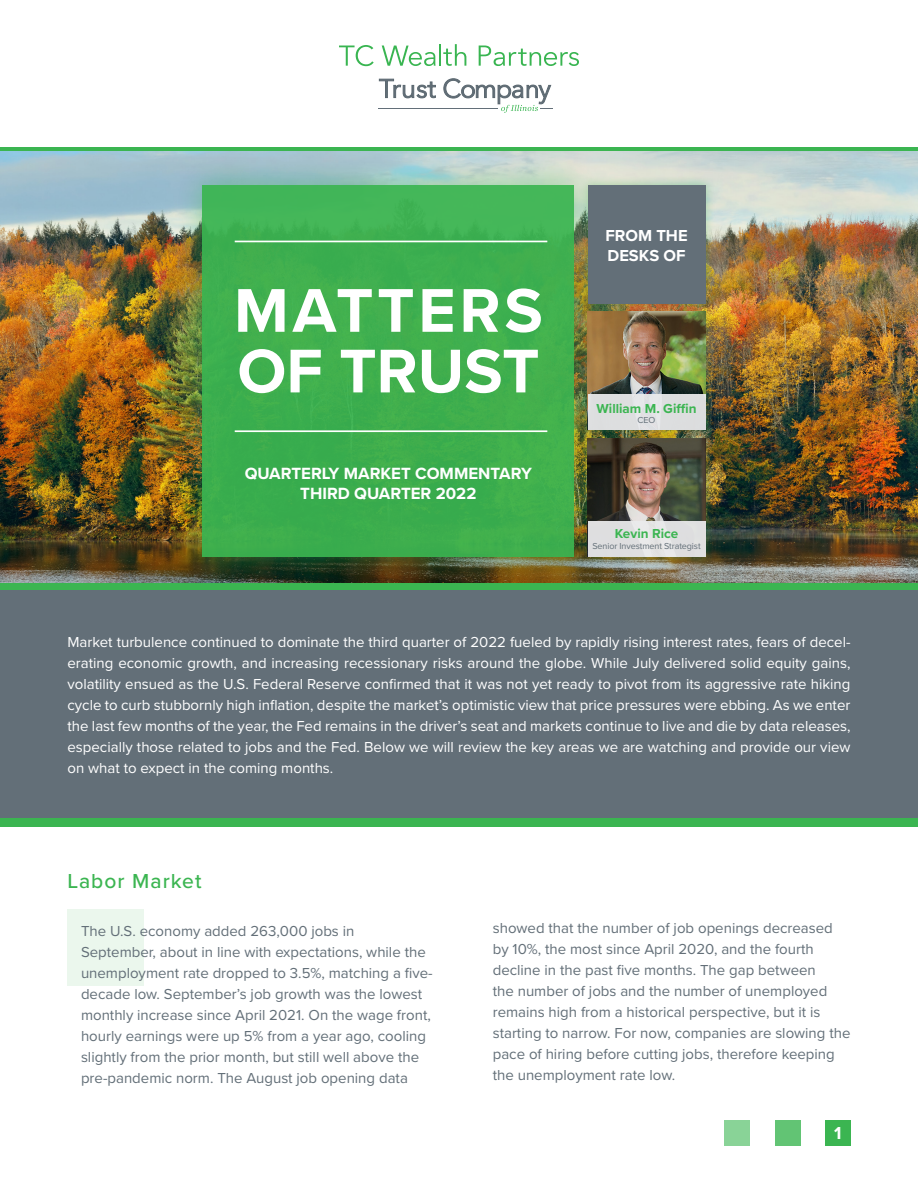
<style>
.page{position:relative;width:918px;height:1188px;background:#fff}
.page>*{position:absolute;margin:0;border:0;box-sizing:border-box;transform-origin:0 0}
.t1{font:700 64.05px "Proxima Nova";letter-spacing:.06em;color:#fff}
.t2{font:700 64.05px "Proxima Nova";color:#fff}
.t3{font:500 21px "Proxima Nova";letter-spacing:.05em;color:#3bb551}
.t4{font:700 18px "Proxima Nova";color:#fff}
.t5{font:700 16.8px "Proxima Nova";color:#fff}
.t6{font:700 16.5px/19.8px "Proxima Nova";color:#fff}
.t7{font:15px/21px "Proxima Nova";color:#636f78}
.t8{font:15px/21px "Proxima Nova";color:#fff;text-align:justify}
.t9{font:700 13.5px "Proxima Nova";color:#3bb551}
.t10{font:9px "Proxima Nova";letter-spacing:-.01em;color:#636f78}
</style>
<div class="page">
<div style="left:825px;top:1120px;width:25px;height:26px;background:#3bb551"></div>
<div style="left:775px;top:1120px;width:25px;height:26px;background:#62c474"></div>
<div style="left:725px;top:1120px;width:25px;height:26px;background:#89d397"></div>
<div style="left:68px;top:910px;width:76px;height:76px;background:#ebf7ed"></div>
<svg style="left:0;top:148px;width:918px;height:4px;fill:#3bb551"></svg>
<div style="left:0;top:583px;width:918px;height:8px;background:#3bb551"></div>
<img style="left:0;top:152px;width:918px;height:431px">
<div style="left:174px;top:157px;width:428px;height:428px;background:#3bb551;opacity:.5"></div>
<div style="left:203px;top:185px;width:371px;height:371px;background:#3bb551"></div>
<svg style="left:339px;top:45px;width:35px;height:21px"></svg>
<svg style="left:382px;top:46px;width:54px;height:20px"></svg>
<hr style="left:439px;top:44px;width:2px;height:22px;background:#39b551">
<svg style="left:443px;top:44px;width:23px;height:22px"></svg>
<svg style="left:479px;top:46px;width:100px;height:20px"></svg>
<svg style="left:379px;top:79px;width:57px;height:19px"></svg>
<hr style="left:379px;top:109px;width:119px;height:1px;background:#636f79">
<svg style="left:444px;top:79px;width:109px;height:34px"></svg>
<hr style="left:235px;top:241px;width:312px;height:1px;background:#fff">
<hr style="left:235px;top:430px;width:312px;height:2px;background:#fff">
<div style="left:578px;top:302px;width:137px;height:137px;background:#3bb551;opacity:.4"></div>
<img style="left:588px;top:314px;width:117px;height:80px">
<div style="left:578px;top:429px;width:137px;height:137px;background:#3bb551;opacity:.4"></div>
<img style="left:588px;top:439px;width:117px;height:82px">
<div style="left:588px;top:394px;width:117px;height:36px;background:#dddedf"></div>
<div style="left:588px;top:521px;width:117px;height:35px;background:#dedfe0"></div>
<div style="left:578px;top:175px;width:137px;height:139px;background:#3bb551;opacity:.4"></div>
<div style="left:588px;top:185px;width:117px;height:119px;background:#636f78"></div>
<div style="left:0;top:591px;width:918px;height:227px;background:#636f78"></div>
<div style="left:0;top:818px;width:918px;height:8px;background:#3bb551"></div>
<p class="t1" style="left:234px;top:263px;width:310px">MATTERS</p>
<p class="t2" style="left:237px;top:323px;width:304px">OF TRUST</p>
<p class="t5" style="left:245px;top:460px;width:289px">QUARTERLY MARKET COMMENTARY</p>
<p class="t5" style="left:300px;top:481px;width:178px">THIRD QUARTER 2022</p>
<p class="t6" style="left:605px;top:225px;width:84px">FROM THE<br>DESKS OF</p>
<p class="t9" style="left:597px;top:398px;width:101px">William M. Giffin</p>
<p class="t10" style="left:638px;top:413px;width:19px">CEO</p>
<p class="t9" style="left:615px;top:524px;width:65px">Kevin Rice</p>
<p class="t10" style="left:592px;top:539px;width:110px">Senior Investment Strategist</p>
<p class="t8" style="left:68px;top:631px;width:785px">Market turbulence continued to dominate the third quarter of 2022 fueled by rapidly rising interest rates, fears of decel&shy;erating economic growth, and increasing recessionary risks around the globe. While July delivered solid equity gains, volatility ensued as the U.S. Federal Reserve confirmed that it was not yet ready to pivot from its aggressive rate hiking cycle to curb stubbornly high inflation, despite the market’s optimistic view that price pressures were ebbing. As we enter the last few months of the year, the Fed remains in the driver’s seat and markets continue to live and die by data releases, especially those related to jobs and the Fed. Below we will review the key areas we are watching and provide our view on what to expect in the coming months.</p>
<p class="t3" style="left:68px;top:865px;width:136px">Labor Market</p>
<p class="t7" style="left:81px;top:920px;width:353px">The U.S. economy added 263,000 jobs in September, about in line with expectations, while the unemployment rate dropped to 3.5%, matching a five&shy;decade low. September’s job growth was the lowest monthly increase since April 2021. On the wage front, hourly earnings were up 5% from a year ago, cooling slightly from the prior month, but still well above the pre-pandemic norm. The August job opening data</p>
<p class="t7" style="left:493px;top:917px;width:359px">showed that the number of job openings decreased by 10%, the most since April 2020, and the fourth decline in the past five months. The gap between<br>the number of jobs and the number of unemployed remains high from a historical perspective, but it is starting to narrow. For now, companies are slowing the pace of hiring before cutting jobs, therefore keeping the unemployment rate low.</p>
<p class="t4" style="left:834px;top:1120px;width:9px">1</p>
</div>
